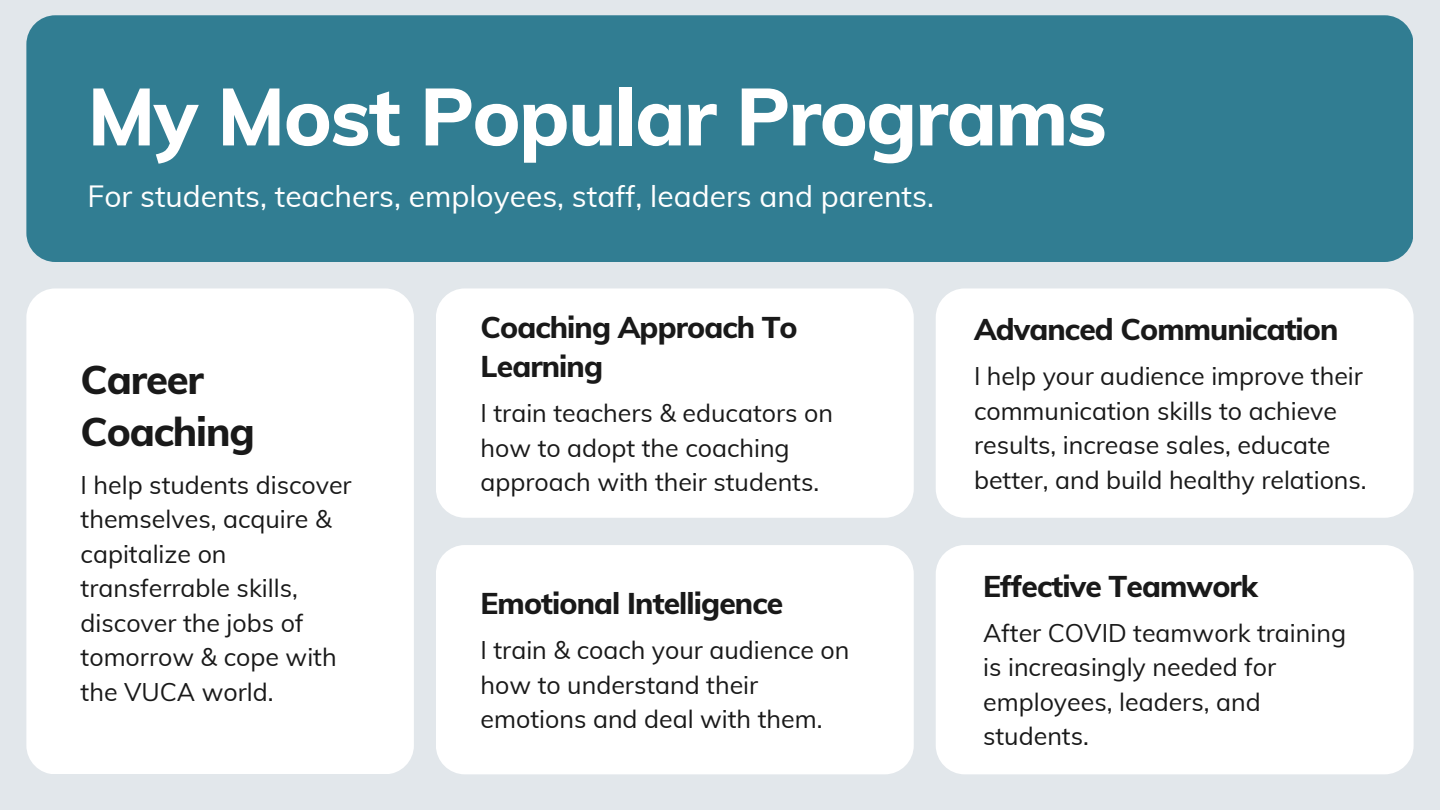
<style>
.page{position:relative;width:1440px;height:810px;background:#e2e7eb}
.page>*{position:absolute;margin:0;border:0;box-sizing:border-box;transform-origin:0 0}
.t1{font:800 80px "Muli";letter-spacing:-.02em;color:#fff}
.t2{font:800 40px/51.8px "Muli";letter-spacing:-.03em;color:#191919}
.t3{font:800 30px/39px "Muli";letter-spacing:-.03em;color:#191919}
.t4{font:30px "Muli";color:#fff}
.t5{font:25px/34.5px "Muli";color:#191919}
</style>
<div class="page">
<div style="left:26px;top:288px;width:388px;height:486px;background:#fff;border-radius:29px"></div>
<div style="left:436px;top:545px;width:478px;height:229px;background:#fff;border-radius:29px"></div>
<div style="left:436px;top:288px;width:478px;height:230px;background:#fff;border-radius:29px"></div>
<div style="left:936px;top:545px;width:478px;height:229px;background:#fff;border-radius:29px"></div>
<div style="left:936px;top:288px;width:478px;height:230px;background:#fff;border-radius:29px"></div>
<div style="left:26px;top:15px;width:1387px;height:247px;background:#317d92;border-radius:29px"></div>
<h3 class="t1" style="left:87px;top:65px;width:1021px">My Most Popular Programs</h3>
<p class="t4" style="left:87px;top:177px;width:848px">For students, teachers, employees, staff, leaders and parents.</p>
<h4 class="t2" style="left:81px;top:353px;width:176px">Career<br>Coaching</h4>
<h1 class="t5" style="left:81px;top:467px;width:273px">I help students discover themselves, acquire &amp; capitalize on transferrable skills, discover the jobs of tomorrow &amp; cope with the VUCA world.</h1>
<p class="t3" style="left:481px;top:307px;width:319px">Coaching Approach To<br>Learning</p>
<h2 class="t5" style="left:481px;top:395px;width:354px">I train teachers &amp; educators on how to adopt the coaching approach with their students.</h2>
<p class="t3" style="left:481px;top:583px;width:304px">Emotional Intelligence</p>
<h3 class="t5" style="left:481px;top:633px;width:370px">I train &amp; coach your audience on how to understand their emotions and deal with them.</h3>
<p class="t3" style="left:974px;top:309px;width:366px">Advanced Communication</p>
<h3 class="t5" style="left:974px;top:359px;width:394px">I help your audience improve their communication skills to achieve results, increase sales, educate better, and build healthy relations.</h3>
<p class="t3" style="left:983px;top:566px;width:276px">Effective Teamwork</p>
<h3 class="t5" style="left:983px;top:615px;width:364px">After COVID teamwork training is increasingly needed for employees, leaders, and students.</h3>
</div>
